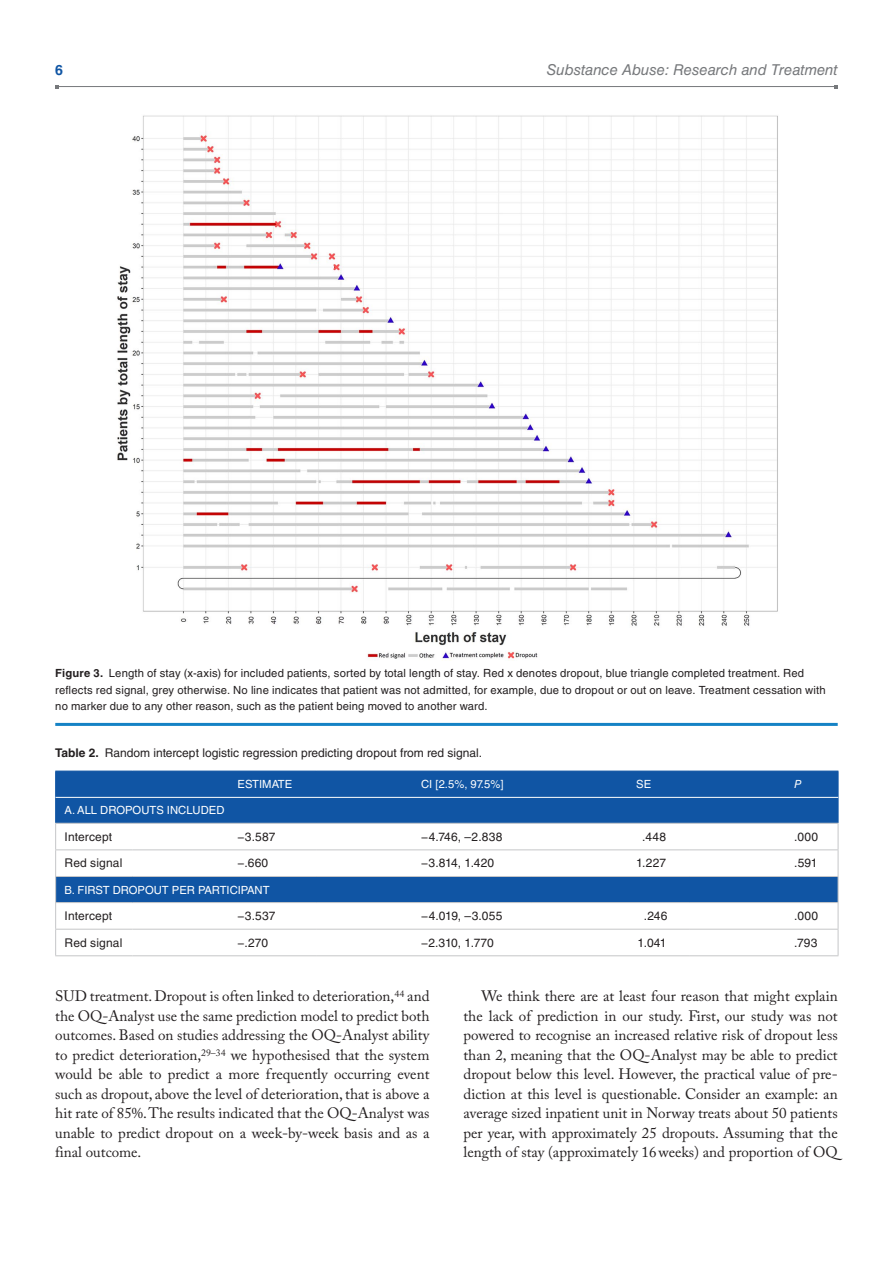
<style>
.page{position:relative;width:893px;height:1263px;background:#fff}
.page>*{position:absolute;margin:0;border:0;box-sizing:border-box;transform-origin:0 0}
.t1{font:15px/19.5px "Adobe Caslon Pro";color:#231f20;text-align:justify}
.t2{font:italic 15px "Helvetica LT Std";letter-spacing:-.005em;color:#76787b}
.t3{font:700 14.25px "Helvetica LT Std";color:#1055a4}
.t4{font:12px "Helvetica LT Std";color:#231f20}
.t5{font:11.25px/16.5px "Helvetica LT Std";letter-spacing:.015em;color:#231f20}
.t6{font:11.25px "Helvetica LT Std";color:#fff}
.t7{font:italic 11.25px "Helvetica LT Std";color:#fff}
.s1{font-weight:700}
</style>
<div class="page">
<hr style="left:57px;top:86px;width:779px;height:1px;background:#76787b">
<hr style="left:55px;top:723px;width:783px;height:3px;background:#1582c5">
<img style="left:117px;top:115px;width:661px;height:545px">
<svg style="left:56px;top:772px;width:782px;height:130px;fill:#1055a4"></svg>
<hr style="left:132px;top:902px;width:184px;height:1px;background:#c5c6c8">
<hr style="left:316px;top:902px;width:215px;height:1px;background:#c5c6c8">
<hr style="left:531px;top:902px;width:158px;height:1px;background:#c5c6c8">
<hr style="left:689px;top:902px;width:149px;height:1px;background:#c5c6c8">
<hr style="left:55px;top:771px;width:77px;height:1px;background:#1055a4">
<hr style="left:132px;top:771px;width:184px;height:1px;background:#1055a4">
<svg style="left:132px;top:772px;width:1px;height:25px"></svg>
<hr style="left:316px;top:771px;width:215px;height:1px;background:#1055a4">
<svg style="left:316px;top:772px;width:1px;height:25px"></svg>
<hr style="left:531px;top:771px;width:158px;height:1px;background:#1055a4">
<svg style="left:531px;top:772px;width:1px;height:25px"></svg>
<hr style="left:689px;top:771px;width:149px;height:1px;background:#1055a4">
<svg style="left:689px;top:772px;width:1px;height:25px"></svg>
<hr style="left:55px;top:823px;width:77px;height:1px;background:#c5c6c8">
<hr style="left:132px;top:823px;width:184px;height:1px;background:#c5c6c8">
<hr style="left:316px;top:823px;width:215px;height:1px;background:#c5c6c8">
<hr style="left:531px;top:823px;width:158px;height:1px;background:#c5c6c8">
<hr style="left:689px;top:823px;width:149px;height:1px;background:#c5c6c8">
<hr style="left:55px;top:849px;width:77px;height:1px;background:#c5c6c8">
<hr style="left:132px;top:849px;width:184px;height:1px;background:#c5c6c8">
<hr style="left:132px;top:876px;width:184px;height:1px;background:#c5c6c8">
<hr style="left:316px;top:849px;width:215px;height:1px;background:#c5c6c8">
<hr style="left:316px;top:876px;width:215px;height:1px;background:#c5c6c8">
<hr style="left:531px;top:849px;width:158px;height:1px;background:#c5c6c8">
<hr style="left:531px;top:876px;width:158px;height:1px;background:#c5c6c8">
<hr style="left:689px;top:849px;width:149px;height:1px;background:#c5c6c8">
<hr style="left:689px;top:876px;width:149px;height:1px;background:#c5c6c8">
<hr style="left:55px;top:876px;width:77px;height:1px;background:#c5c6c8">
<hr style="left:55px;top:902px;width:77px;height:1px;background:#c5c6c8">
<hr style="left:55px;top:929px;width:77px;height:1px;background:#c5c6c8">
<svg style="left:55px;top:771px;width:1px;height:184px"></svg>
<hr style="left:55px;top:955px;width:77px;height:1px;background:#c5c6c8">
<hr style="left:132px;top:929px;width:184px;height:1px;background:#c5c6c8">
<hr style="left:132px;top:955px;width:184px;height:1px;background:#c5c6c8">
<hr style="left:316px;top:929px;width:215px;height:1px;background:#c5c6c8">
<hr style="left:316px;top:955px;width:215px;height:1px;background:#c5c6c8">
<hr style="left:531px;top:929px;width:158px;height:1px;background:#c5c6c8">
<hr style="left:531px;top:955px;width:158px;height:1px;background:#c5c6c8">
<hr style="left:689px;top:929px;width:149px;height:1px;background:#c5c6c8">
<svg style="left:838px;top:771px;width:1px;height:184px"></svg>
<hr style="left:689px;top:955px;width:149px;height:1px;background:#c5c6c8">
<hr style="left:56px;top:797px;width:782px;height:1px;background:#fff">
<p class="t3" style="left:55px;top:61px;width:9px">6</p>
<p class="t2" style="left:546px;top:61px;width:293px">Substance Abuse: Research and Treatment</p>
<p class="t5" style="left:55px;top:665px;width:772px"><span class="s1">Figure 3.</span> Length of stay (x-axis) for included patients, sorted by total length of stay. Red x denotes dropout, blue triangle completed treatment. Red reflects red signal, grey otherwise. No line indicates that patient was not admitted, for example, due to dropout or out on leave. Treatment cessation with no marker due to any other reason, such as the patient being moved to another ward.</p>
<p class="t4" style="left:55px;top:746px;width:428px"><span class="s1">Table 2.</span> Random intercept logistic regression predicting dropout from red signal.</p>
<p class="t6" style="left:238px;top:778px;width:33px">Estimate</p>
<p class="t6" style="left:421px;top:778px;width:84px">CI [2.5%, 97.5%]</p>
<p class="t6" style="left:636px;top:778px;width:17px">SE</p>
<p class="t7" style="left:794px;top:778px;width:9px">P</p>
<p class="t6" style="left:65px;top:804px;width:45px">A. All dropouts</p>
<p class="t6" style="left:167px;top:804px;width:12px">included</p>
<p class="t4" style="left:65px;top:830px;width:49px">I ntercept</p>
<p class="t4" style="left:238px;top:830px;width:39px">−3.587</p>
<p class="t4" style="left:421px;top:830px;width:83px">−4.746, –2.838</p>
<p class="t4" style="left:642px;top:830px;width:25px">.448</p>
<p class="t4" style="left:794px;top:830px;width:26px">.000</p>
<p class="t4" style="left:65px;top:856px;width:59px">Red signal</p>
<p class="t4" style="left:238px;top:856px;width:32px">−.660</p>
<p class="t4" style="left:421px;top:856px;width:74px">−3.814, 1.420</p>
<p class="t4" style="left:636px;top:856px;width:32px">1.227</p>
<p class="t4" style="left:794px;top:856px;width:25px">.591</p>
<p class="t6" style="left:65px;top:883px;width:31px">B. First</p>
<p class="t6" style="left:113px;top:883px;width:9px">dropout</p>
<p class="t6" style="left:172px;top:883px;width:9px">per</p>
<p class="t6" style="left:198px;top:883px;width:8px">part</p>
<p class="t6" style="left:227px;top:883px;width:23px">icipant</p>
<p class="t4" style="left:65px;top:909px;width:49px">I ntercept</p>
<p class="t4" style="left:238px;top:909px;width:39px">−3.537</p>
<p class="t4" style="left:421px;top:909px;width:83px">−4.019, –3.055</p>
<p class="t4" style="left:644px;top:909px;width:25px">.246</p>
<p class="t4" style="left:794px;top:909px;width:26px">.000</p>
<p class="t4" style="left:65px;top:936px;width:59px">Red signal</p>
<p class="t4" style="left:238px;top:936px;width:32px">−.270</p>
<p class="t4" style="left:421px;top:936px;width:74px">−2.310, 1.770</p>
<p class="t4" style="left:638px;top:936px;width:31px">1.041</p>
<p class="t4" style="left:794px;top:936px;width:25px">.793</p>
<p class="t1" style="left:55px;top:986px;width:376px">SUD treatment. Dropout is often linked to deterioration,<sup>44</sup> and the OQ-Analyst use the same prediction model to predict both outcomes. Based on studies addressing the OQ-Analyst ability to predict deterioration,<sup>29–34</sup> we hypothesised that the system would be able to predict a more frequently occurring event such as dropout, above the level of deterioration, that is above a hit rate of 85%. The results indicated that the OQ-Analyst was unable to predict dropout on a week-by-week basis and as a final outcome.</p>
<p class="t1" style="left:463px;top:986px;width:376px;text-indent:18px">We think there are at least four reason that might explain the lack of prediction in our study. First, our study was not powered to recognise an increased relative risk of dropout less than 2, meaning that the OQ-Analyst may be able to predict dropout below this level. However, the practical value of pre&shy;diction at this level is questionable. Consider an example: an average sized inpatient unit in Norway treats about 50 patients per year, with approximately 25 dropouts. Assuming that the length of stay (approximately 16weeks) and proportion of OQ</p>
</div>
